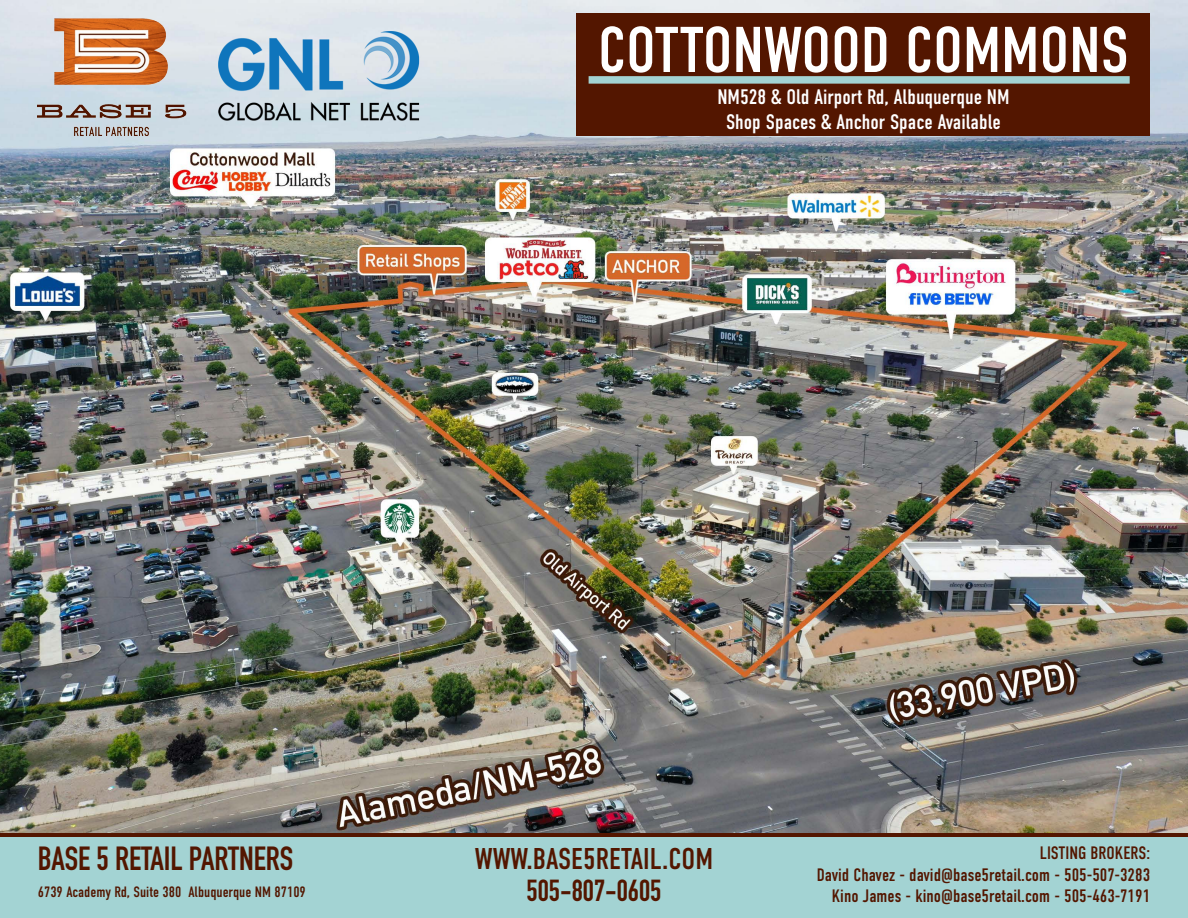
<style>
.page{position:relative;width:1188px;height:918px;background:#fff}
.page>*{position:absolute;margin:0;border:0;box-sizing:border-box;transform-origin:0 0}
.t1{font:64.5px "DIN Condensed";color:#fff}
.t2{font:700 33px "DIN Condensed";color:#531600}
.t3{font:30px "DIN Condensed";color:#531600}
.t4{font:700 30px "DIN Condensed";color:#531600}
.t5{font:21px "DIN Condensed";color:#fff}
.t6{font:18px/21.6px "DIN Condensed";color:#531600;text-align:right}
.t7{font:15px "DIN Condensed";color:#531600}
</style>
<div class="page">
<div style="left:0;top:832px;width:1188px;height:5px;background:#531600"></div>
<div style="left:0;top:837px;width:1188px;height:81px;background:#a3d3d3"></div>
<img style="left:0;top:0;width:1188px;height:832px">
<div style="left:577px;top:14px;width:573px;height:74px;background:#531600"></div>
<img style="left:38px;top:14px;width:152px;height:122px">
<div style="left:589px;top:76px;width:541px;height:8px;background:#a3d3d3"></div>
<div style="left:577px;top:88px;width:573px;height:48px;background:#531600"></div>
<img style="left:217px;top:31px;width:202px;height:97px">
<p class="t1" style="left:598px;top:14px;width:533px">COTTONWOOD COMMONS</p>
<p class="t5" style="left:717px;top:85px;width:294px">NM528 &amp; Old Airport Rd, Albuquerque NM</p>
<p class="t5" style="left:726px;top:110px;width:276px">Shop Spaces &amp; Anchor Space Available</p>
<h2 class="t2" style="left:38px;top:836px;width:257px">BASE 5 RETAIL PARTNERS</h2>
<p class="t6" style="left:817px;top:843px;width:335px">LISTING BROKERS:<br>David Chavez - david@base5retail.com - 505-507-3283<br>Kino James - kino@base5retail.com - 505-463-7191</p>
<h3 class="t3" style="left:475px;top:842px;width:240px">WWW.BASE5RETAIL.COM</h3>
<p class="t7" style="left:38px;top:884px;width:270px">6739 Academy Rd, Suite 380 Albuquerque NM 87109</p>
<h3 class="t4" style="left:527px;top:870px;width:136px">505-807-0605</h3>
</div>
